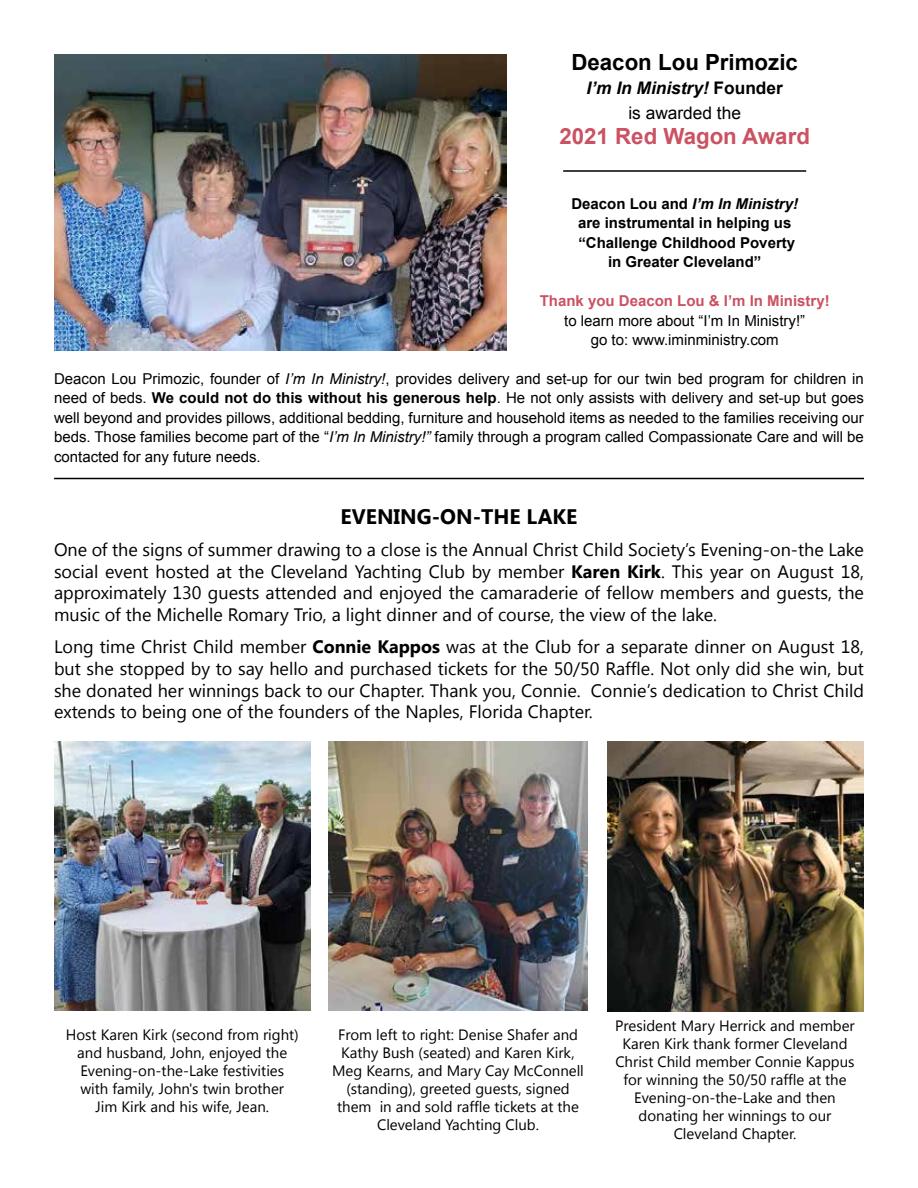
<style>
.page{position:relative;width:918px;height:1188px;background:#fff}
.page>*{position:absolute;margin:0;border:0;box-sizing:border-box;transform-origin:0 0}
.t1{font:700 22.35px "Arial";color:#000}
.t2{font:700 22.35px "Arial";color:#ca5262}
.t3{font:700 21px "Segoe UI";color:#000}
.t4{font:18px/21.6px "Segoe UI";color:#000;text-align:justify}
.t5{font:italic 700 17.4px/24.8px "Arial";color:#000;text-align:center}
.t6{font:15px/18px "Segoe UI";color:#000;text-align:center}
.t7{font:15px/19.5px "Arial";color:#000;text-align:justify}
.t8{font:700 15px/19.5px "Arial";color:#000;text-align:center}
.t9{font:700 15px "Arial";color:#ca5262}
.s1{font-style:normal}
.s2{font-weight:400;font-style:normal}
.s3{font-style:italic}
.s4{font-weight:700}
</style>
<div class="page">
<img style="left:54px;top:54px;width:453px;height:297px">
<hr style="left:563px;top:170px;width:243px;height:2px;background:#000">
<hr style="left:54px;top:478px;width:810px;height:1px;background:#000">
<img style="left:328px;top:741px;width:260px;height:270px">
<img style="left:608px;top:741px;width:256px;height:270px">
<img style="left:54px;top:741px;width:256px;height:270px">
<p class="t1" style="left:571px;top:47px;width:228px">Deacon Lou Primozic</p>
<p class="t5" style="left:587px;top:77px;width:198px">I’m In Ministry! <span class="s1">Founder </span><span class="s2">is awarded the</span></p>
<p class="t2" style="left:559px;top:121px;width:252px">2021 Red Wagon Award</p>
<p class="t8" style="left:571px;top:194px;width:228px">Deacon Lou and <span class="s3">I’m In Ministry! </span>are instrumental in helping us “Challenge Childhood Poverty in Greater Cleveland”</p>
<p class="t9" style="left:540px;top:291px;width:292px">Thank you Deacon Lou &amp; I’m In Ministry!</p>
<p class="t7" style="left:564px;top:311px;width:242px;text-align:center">to learn more about “I’m In Ministry!” go to: www.iminministry.com</p>
<p class="t7" style="left:54px;top:369px;width:812px">Deacon Lou Primozic, founder of <span class="s3">I’m In Ministry!</span>, provides delivery and set-up for our twin bed program for children in need of beds. <span class="s4">We could not do this without his generous help</span>. He not only assists with delivery and set-up but goes well beyond and provides pillows, additional bedding, furniture and household items as needed to the families receiving our beds. Those families become part of the “<span class="s3">I’m In Ministry!”</span> family through a program called Compassionate Care and will be contacted for any future needs.</p>
<p class="t3" style="left:341px;top:501px;width:238px">EVENING-ON-THE LAKE</p>
<p class="t4" style="left:54px;top:538px;width:812px">One of the signs of summer drawing to a close is the Annual Christ Child Society’s Evening-on-the Lake social event hosted at the Cleveland Yachting Club by member <span class="s4">Karen Kirk</span>. This year on August 18, approximately 130 guests attended and enjoyed the camaraderie of fellow members and guests, the music of the Michelle Romary Trio, a light dinner and of course, the view of the lake.</p>
<p class="t4" style="left:54px;top:635px;width:812px">Long time Christ Child member <span class="s4">Connie Kappos</span> was at the Club for a separate dinner on August 18, but she stopped by to say hello and purchased tickets for the 50/50 Raffle. Not only did she win, but she donated her winnings back to our Chapter. Thank you, Connie. Connie’s dedication to Christ Child extends to being one of the founders of the Naples, Florida Chapter.</p>
<p class="t6" style="left:66px;top:1025px;width:235px">Host Karen Kirk (second from right) and husband, John, enjoyed the<br>Evening-on-the-Lake festivities with family, John's twin brother<br>Jim Kirk and his wife, Jean.</p>
<p class="t6" style="left:332px;top:1025px;width:253px">From left to right: Denise Shafer and Kathy Bush (seated) and Karen Kirk, Meg Kearns, and Mary Cay McConnell (standing), greeted guests, signed them in and sold raffle tickets at the Cleveland Yachting Club.</p>
<p class="t6" style="left:615px;top:1016px;width:241px">President Mary Herrick and member<br>Karen Kirk thank former Cleveland<br>Christ Child member Connie Kappus for winning the 50/50 raffle at the<br>Evening-on-the-Lake and then donating her winnings to our<br>Cleveland Chapter.</p>
</div>
